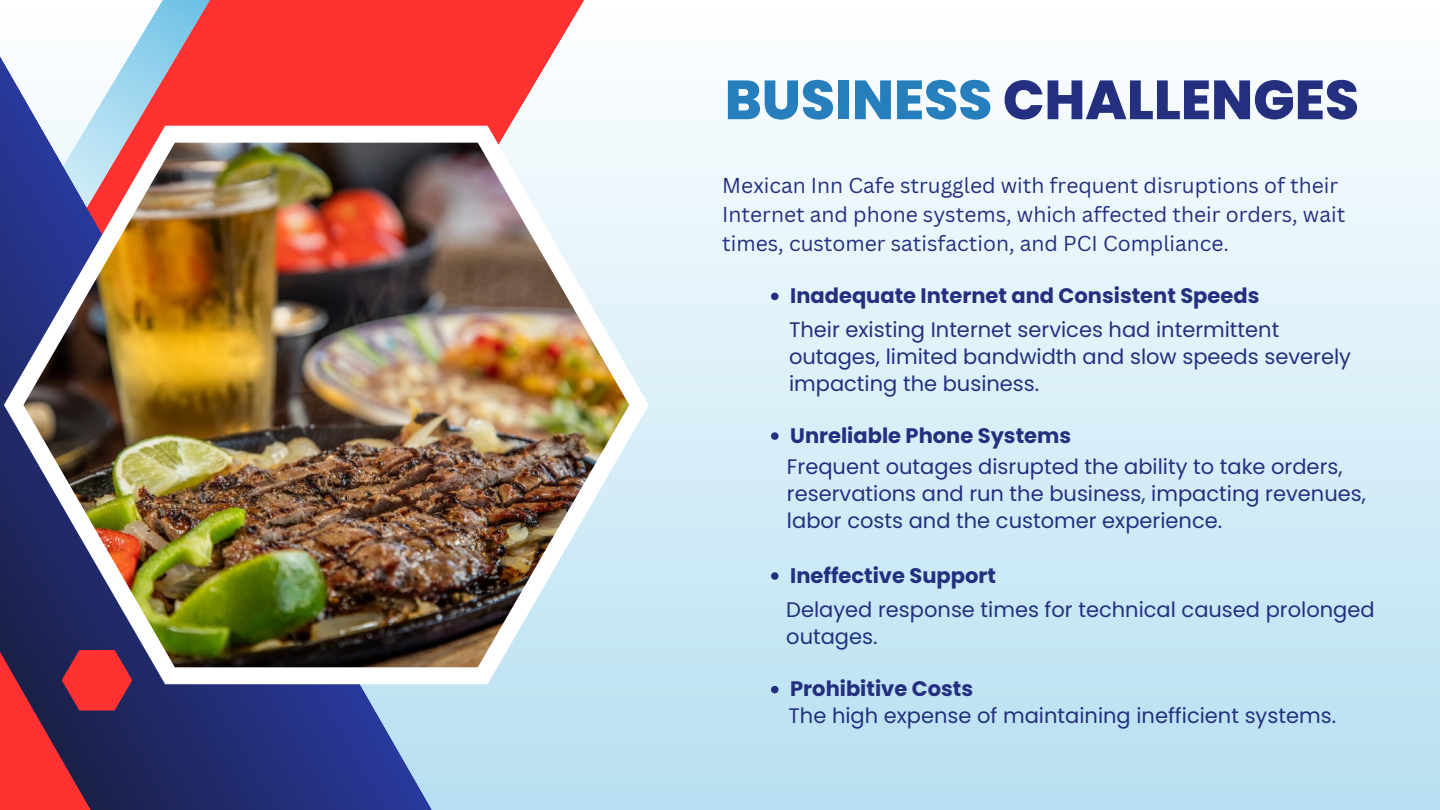
<style>
.page{position:relative;width:1440px;height:810px;background:#fff}
.page>*{position:absolute;margin:0;border:0;box-sizing:border-box;transform-origin:0 0}
.t1{font:800 55px "Poppins";color:#24307f}
.t2{font:21px/27px "Poppins";color:#24307f}
.t3{font:21px/29.2px "Canva Sans";color:#24307f}
.t4{font:700 21px "Poppins";color:#24307f}
.s1{color:#267fbc}
</style>
<div class="page">
<div style="left:0;top:0;width:1440px;height:810px;background:linear-gradient(to bottom,#fff,#b7dff2)"></div>
<svg style="left:0;top:0;width:605px;height:810px"></svg>
<svg style="left:0;top:40px;width:496px;height:770px;background:#955b7c"></svg>
<svg style="left:4px;top:126px;width:645px;height:558px"></svg>
<img style="left:23px;top:143px;width:606px;height:524px">
<svg style="left:62px;top:650px;width:70px;height:61px;background:#c62e3b"></svg>
<svg style="left:771px;top:293px;width:8px;height:7px"></svg>
<svg style="left:771px;top:432px;width:8px;height:8px"></svg>
<svg style="left:771px;top:572px;width:8px;height:8px"></svg>
<svg style="left:771px;top:686px;width:8px;height:7px"></svg>
<p class="t1" style="left:725px;top:61px;width:636px"><span class="s1">BUSINESS</span> CHALLENGES</p>
<p class="t3" style="left:722px;top:170px;width:625px">Mexican Inn Cafe struggled with frequent disruptions of their<br>Internet and phone systems, which affected their orders, wait times, customer satisfaction, and PCI Compliance.</p>
<p class="t4" style="left:790px;top:281px;width:471px">Inadequate Internet and Consistent Speeds</p>
<p class="t2" style="left:789px;top:316px;width:563px">Their existing Internet services had intermittent outages, limited bandwidth and slow speeds severely impacting the business.</p>
<p class="t4" style="left:790px;top:421px;width:282px">Unreliable Phone Systems</p>
<p class="t2" style="left:787px;top:453px;width:580px">Frequent outages disrupted the ability to take orders, reservations and run the business, impacting revenues, labor costs and the customer experience.</p>
<p class="t4" style="left:790px;top:561px;width:207px">Ineffective Support</p>
<p class="t2" style="left:786px;top:596px;width:590px">Delayed response times for technical caused prolonged outages.</p>
<p class="t4" style="left:790px;top:674px;width:184px">Prohibitive Costs</p>
<p class="t2" style="left:789px;top:702px;width:549px">The high expense of maintaining inefficient systems.</p>
</div>
